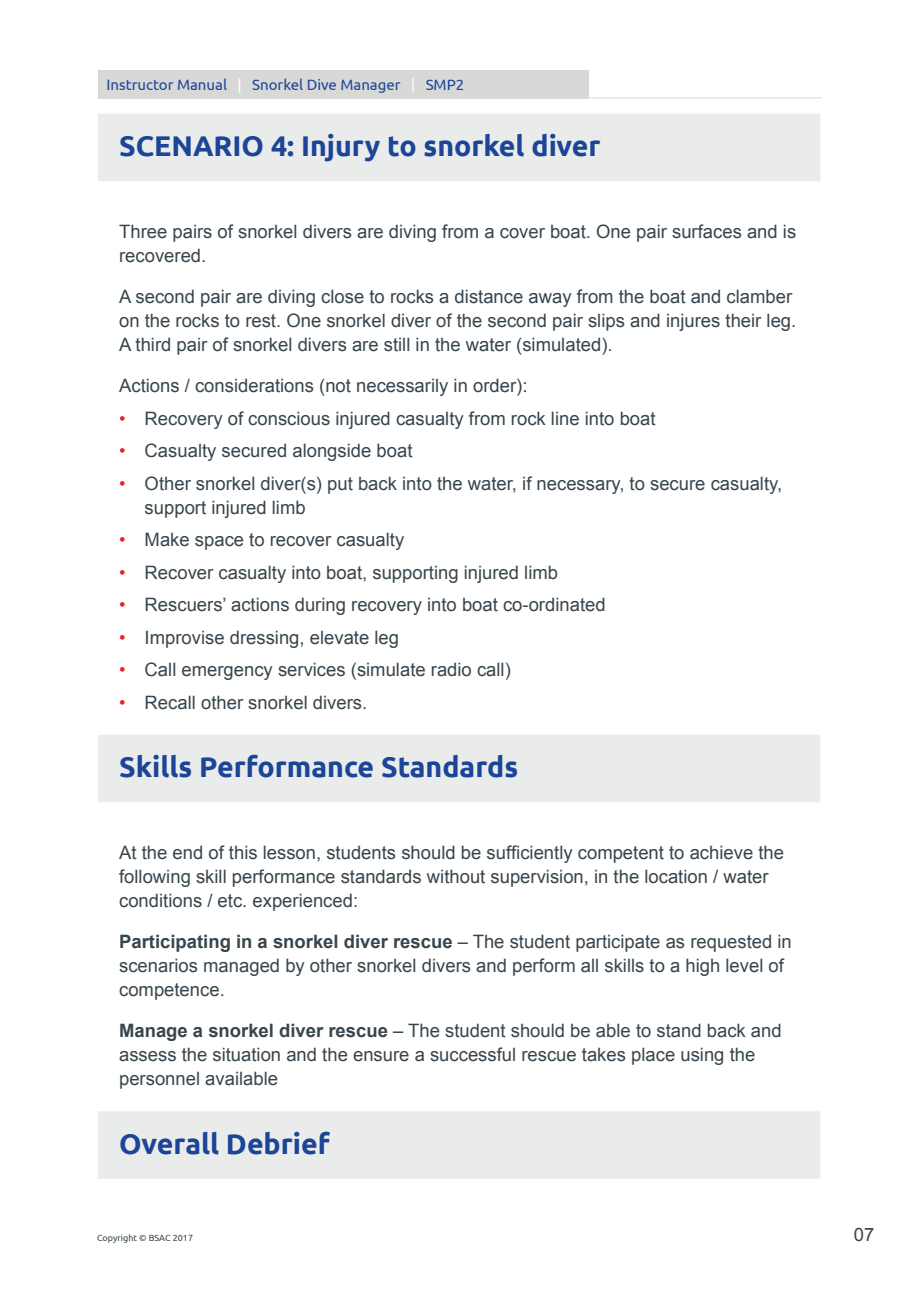
<style>
.page{position:relative;width:919px;height:1289px;background:#fff}
.page>*{position:absolute;margin:0;border:0;box-sizing:border-box;transform-origin:0 0}
.Section_subhead_1_li{font:700 28.5px "Ubuntu";color:#1c4598}
.Body_copy{font:18.45px/24px "Arial";color:#38454d}
.t1{font:15px "Ubuntu";color:#1c4598}
.t2{font:9px "Ubuntu";color:#38454d}
.s1{color:#fff}
.s2{color:#ee1d23}
.s3{font-weight:700}
</style>
<div class="page">
<hr style="left:98px;top:97px;width:723px;height:1px;background:#d8d9d7">
<div style="left:98px;top:70px;width:490px;height:28px;background:#d8d9d7"></div>
<div style="left:98px;top:114px;width:722px;height:67px;background:#eaeceb"></div>
<div style="left:98px;top:734px;width:722px;height:68px;background:#eaeceb"></div>
<div style="left:98px;top:1111px;width:722px;height:67px;background:#eaeceb"></div>
<p class="t1" style="left:106px;top:76px;width:359px">Instructor Manual <span class="s1">|</span> Snorkel Dive Manager <span class="s1">|</span> SMP2</p>
<p class="Section_subhead_1_li" style="left:119px;top:129px;width:483px">SCENARIO 4: Injury to snorkel diver</p>
<p class="Body_copy" style="left:119px;top:220px;width:678px">Three pairs of snorkel divers are diving from a cover boat. One pair surfaces and is recovered.</p>
<p class="Body_copy" style="left:119px;top:285px;width:678px">A second pair are diving close to rocks a distance away from the boat and clamber on the rocks to rest. One snorkel diver of the second pair slips and injures their leg.<br>A third pair of snorkel divers are still in the water (simulated).</p>
<p class="Body_copy" style="left:119px;top:374px;width:410px">Actions / considerations (not necessarily in order):</p>
<p class="Body_copy" style="left:119px;top:406px;width:538px"><span class="s2">•</span> Recovery of conscious injured casualty from rock line into boat</p>
<p class="Body_copy" style="left:119px;top:439px;width:295px"><span class="s2">•</span> Casualty secured alongside boat</p>
<p class="Body_copy" style="left:145px;top:471px;width:639px;text-indent:-26px"><span class="s2">•</span> Other snorkel diver(s) put back into the water, if necessary, to secure casualty, support injured limb</p>
<p class="Body_copy" style="left:119px;top:528px;width:286px"><span class="s2">•</span> Make space to recover casualty</p>
<p class="Body_copy" style="left:119px;top:560px;width:440px"><span class="s2">•</span> Recover casualty into boat, supporting injured limb</p>
<p class="Body_copy" style="left:119px;top:593px;width:488px"><span class="s2">•</span> Rescuers’ actions during recovery into boat co-ordinated</p>
<p class="Body_copy" style="left:119px;top:625px;width:281px"><span class="s2">•</span> Improvise dressing, elevate leg</p>
<p class="Body_copy" style="left:119px;top:658px;width:393px"><span class="s2">•</span> Call emergency services (simulate radio call)</p>
<p class="Body_copy" style="left:119px;top:690px;width:250px"><span class="s2">•</span> Recall other snorkel divers.</p>
<p class="Section_subhead_1_li" style="left:119px;top:749px;width:400px">Skills Performance Standards</p>
<p class="Body_copy" style="left:119px;top:841px;width:666px">At the end of this lesson, students should be sufficiently competent to achieve the following skill performance standards without supervision, in the location / water conditions / etc. experienced:</p>
<p class="Body_copy" style="left:119px;top:930px;width:674px"><span class="s3">Participating in a snorkel diver rescue</span> – The student participate as requested in scenarios managed by other snorkel divers and perform all skills to a high level of competence.</p>
<p class="Body_copy" style="left:119px;top:1019px;width:664px"><span class="s3">Manage a snorkel diver rescue</span> – The student should be able to stand back and assess the situation and the ensure a successful rescue takes place using the personnel available</p>
<p class="Section_subhead_1_li" style="left:119px;top:1126px;width:212px">Overall Debrief</p>
<p class="t2" style="left:97px;top:1232px;width:97px">Copyright © BSAC 2017</p>
<p class="Body_copy" style="left:853px;top:1222px;width:22px">07</p>
</div>
